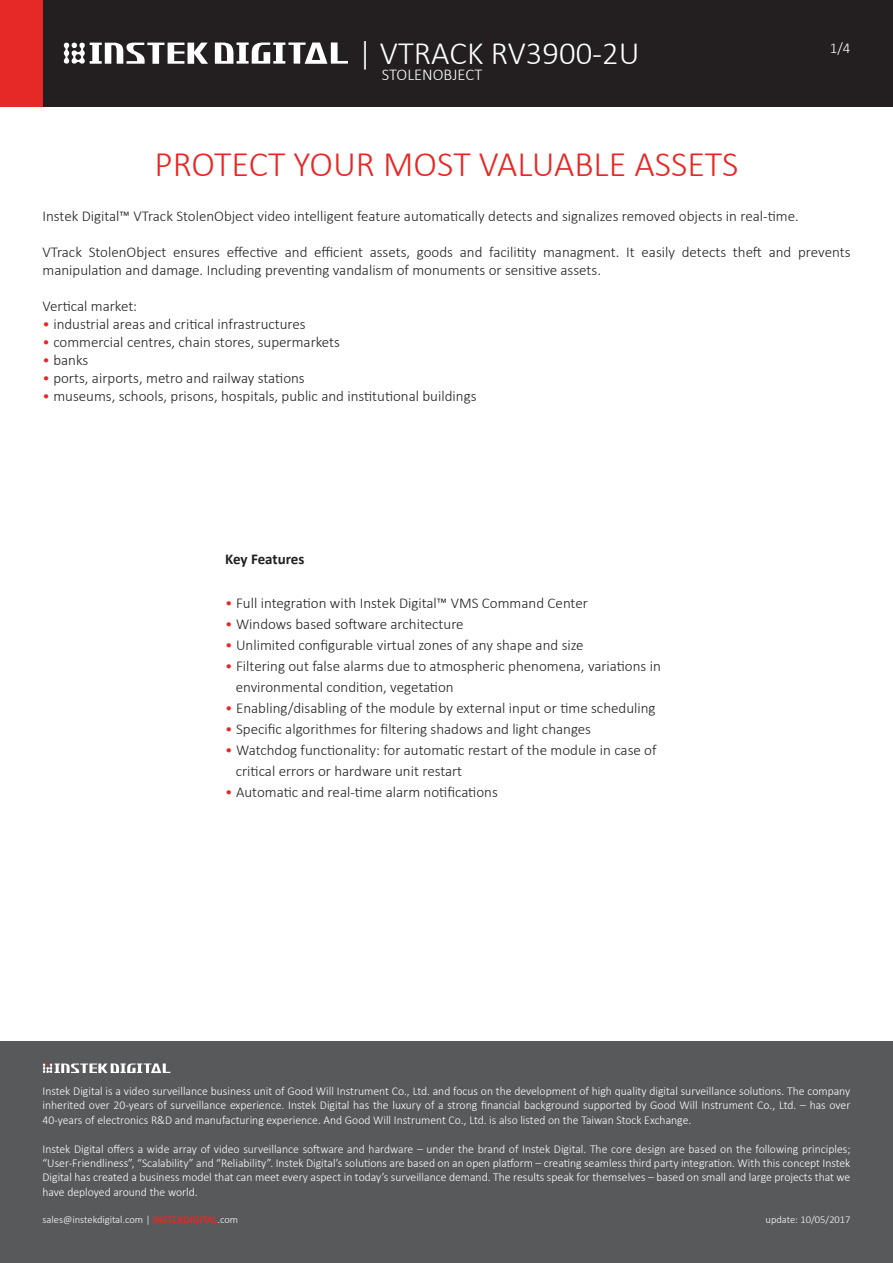
<style>
.page{position:relative;width:893px;height:1263px;background:#fff}
.page>*{position:absolute;margin:0;border:0;box-sizing:border-box;transform-origin:0 0}
.t1{font:300 36px "Calibri";color:#e62826}
.t2{font:300 32.7px "Calibri";color:#fff}
.t3{font:300 16.5px "Calibri";color:#fff}
.t4{font:300 15px/21px "Calibri";color:#231f20}
.t5{font:700 15px "Calibri";letter-spacing:-.01em;color:#231f20}
.t6{font:300 15px "Calibri";color:#fff}
.t7{font:300 12px/14.4px "Calibri";color:#fff;text-align:justify}
.t8{font:300 10.5px "Calibri";color:#fff}
.s1{color:#e62826}
.s2{font-weight:700;color:#e62826}
</style>
<div class="page">
<div style="left:0;top:1041px;width:893px;height:222px;background:#58595b"></div>
<div style="left:0;top:0;width:893px;height:106px;background:#231f20"></div>
<div style="left:0;top:0;width:43px;height:106px;background:#e62826"></div>
<svg style="left:64px;top:42px;width:144px;height:22px"></svg>
<svg style="left:215px;top:42px;width:133px;height:22px"></svg>
<svg style="left:43px;top:1063px;width:127px;height:10px"></svg>
<h2 class="t2" style="left:358px;top:32px;width:283px">| VTRACK RV3900-2U</h2>
<p class="t3" style="left:382px;top:64px;width:102px">STOLENOBJECT</p>
<h1 class="t1" style="left:154px;top:142px;width:585px">PROTECT YOUR MOST VALUABLE ASSETS</h1>
<p class="t6" style="left:830px;top:38px;width:22px">1/4</p>
<p class="t4" style="left:43px;top:206px;width:758px">Instek Digital™ VTrack StolenObject video intelligent feature automatically detects and signalizes removed objects in real-time.</p>
<p class="t4" style="left:43px;top:243px;width:809px;line-height:18px">VTrack StolenObject ensures effective and efficient assets, goods and facilitity managment. It easily detects theft and prevents manipulation and damage. Including preventing vandalism of monuments or sensitive assets.</p>
<p class="t4" style="left:43px;top:296px;width:96px">Vertical market:</p>
<p class="t4" style="left:43px;top:314px;width:265px"><span class="s1">•</span> industrial areas and critical infrastructures</p>
<p class="t4" style="left:43px;top:332px;width:299px"><span class="s1">•</span> commercial centres, chain stores, supermarkets</p>
<p class="t4" style="left:43px;top:350px;width:47px"><span class="s1">•</span> banks</p>
<p class="t4" style="left:43px;top:368px;width:264px"><span class="s1">•</span> ports, airports, metro and railway stations</p>
<p class="t4" style="left:43px;top:386px;width:435px"><span class="s1">•</span> museums, schools, prisons, hospitals, public and institutional buildings</p>
<p class="t5" style="left:225px;top:549px;width:81px">Key Features</p>
<p class="t4" style="left:225px;top:592px;width:364px"><span class="s1">•</span> Full integration with Instek Digital™ VMS Command Center</p>
<p class="t4" style="left:225px;top:613px;width:240px"><span class="s1">•</span> Windows based software architecture</p>
<p class="t4" style="left:225px;top:634px;width:360px"><span class="s1">•</span> Unlimited configurable virtual zones of any shape and size</p>
<p class="t4" style="left:236px;top:655px;width:427px;text-indent:-10px"><span class="s1">•</span> Filtering out false alarms due to atmospheric phenomena, variations in environmental condition, vegetation</p>
<p class="t4" style="left:225px;top:697px;width:432px"><span class="s1">•</span> Enabling/disabling of the module by external input or time scheduling</p>
<p class="t4" style="left:225px;top:718px;width:367px"><span class="s1">•</span> Specific algorithmes for filtering shadows and light changes</p>
<p class="t4" style="left:236px;top:739px;width:422px;text-indent:-10px"><span class="s1">•</span> Watchdog functionality: for automatic restart of the module in case of critical errors or hardware unit restart</p>
<p class="t4" style="left:225px;top:781px;width:274px"><span class="s1">•</span> Automatic and real-time alarm notifications</p>
<p class="t7" style="left:43px;top:1084px;width:809px">Instek Digital is a video surveillance business unit of Good Will Instrument Co., Ltd. and focus on the development of high quality digital surveillance solutions. The company inherited over 20-years of surveillance experience. Instek Digital has the luxury of a strong financial background supported by Good Will Instrument Co., Ltd. – has over 40-years of electronics R&amp;D and manufacturing experience. And Good Will Instrument Co., Ltd. is also listed on the Taiwan Stock Exchange.</p>
<p class="t7" style="left:43px;top:1141px;width:809px">Instek Digital offers a wide array of video surveillance software and hardware – under the brand of Instek Digital. The core design are based on the following principles; “User-Friendliness”, “Scalability” and “Reliability”. Instek Digital’s solutions are based on an open platform – creating seamless third party integration. With this concept Instek Digital has created a business model that can meet every aspect in today’s surveillance demand. The results speak for themselves – based on small and large projects that we have deployed around the world.</p>
<p class="t8" style="left:43px;top:1213px;width:197px">sales@instekdigital.com | <span class="s2">INSTEKDIGITAL</span>.com</p>
<p class="t8" style="left:765px;top:1213px;width:87px">update: 10/05/2017</p>
</div>
